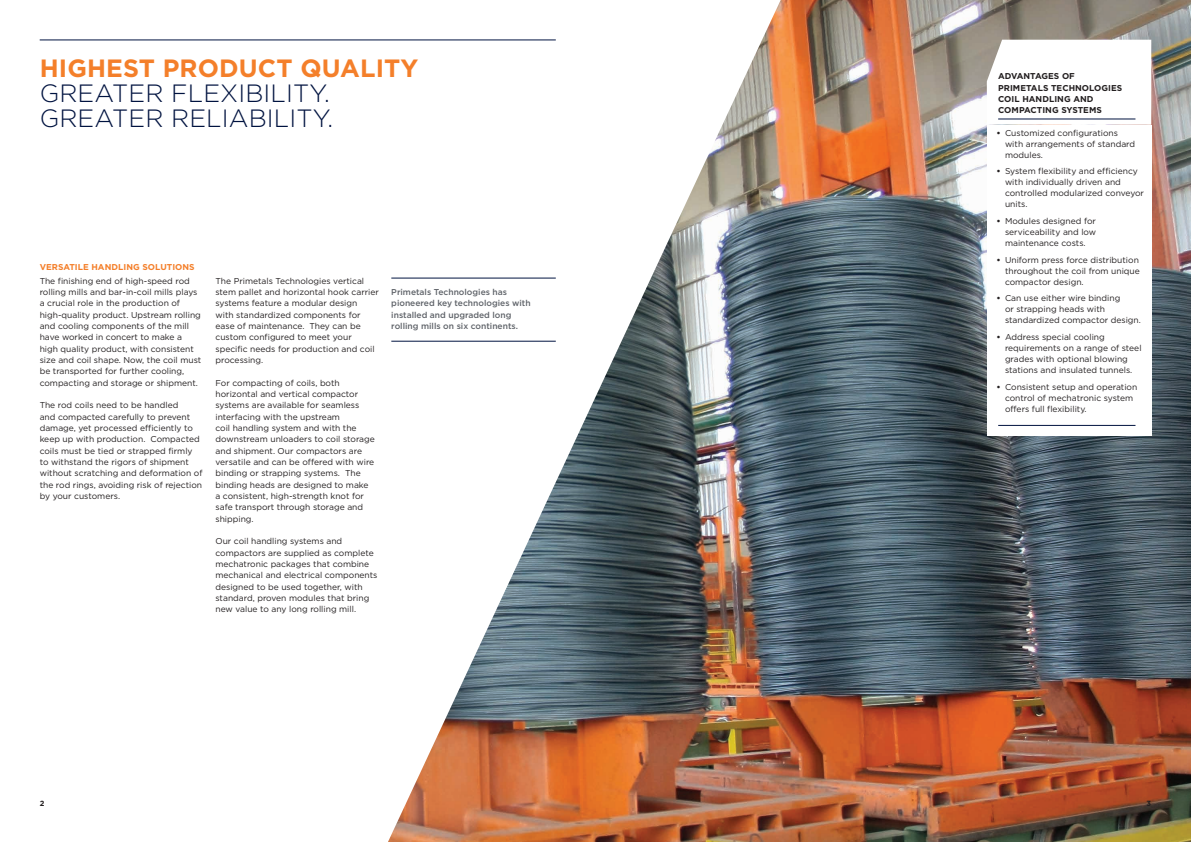
<style>
.page{position:relative;width:1191px;height:842px;background:#fff}
.page>*{position:absolute;margin:0;border:0;box-sizing:border-box;transform-origin:0 0}
._01__Headline_-_Ligh{font:300 25px/25px "Gotham";letter-spacing:.005em;color:#001340}
._01__Copy_-_Book_-_8{font:8.5px/11.3px "Gotham";color:#231f20}
._01__Copy_-_Medium{font:500 8.5px/11.3px "Gotham";color:#5f6369}
._03__Subhead_Bullet{font:700 8.5px/11.3px "Gotham";letter-spacing:.005em;color:#231f20}
._02__Subhead_-_Bold{font:700 8.5px "Gotham";letter-spacing:.005em;color:#f47f2a}
.t1{font:700 7.5px "Gotham";color:#231f20}
.s1{font-weight:700;color:#f47f2a}
.s2{font-weight:700}
</style>
<div class="page">
<img style="left:388px;top:0;width:803px;height:842px">
<hr style="left:40px;top:40px;width:516px;height:1px;background:#001340">
<svg style="left:986px;top:40px;width:165px;height:85px"></svg>
<hr style="left:998px;top:119px;width:137px;height:1px;background:#001340">
<div style="left:986px;top:125px;width:165px;height:311px;background:#fff"></div>
<hr style="left:998px;top:425px;width:137px;height:1px;background:#001340">
<hr style="left:391px;top:341px;width:165px;height:1px;background:#001340">
<hr style="left:391px;top:278px;width:165px;height:1px;background:#001340">
<p class="_01__Headline_-_Ligh" style="left:40px;top:55px;width:380px"><span class="s1">HIGHEST PRODUCT QUALITY<br></span>GREATER FLEXIBILITY.<br>GREATER RELIABILITY.</p>
<p class="_02__Subhead_-_Bold" style="left:40px;top:261px;width:157px">VERSATILE HANDLING SOLUTIONS</p>
<p class="_01__Copy_-_Book_-_8" style="left:40px;top:275px;width:163px">The finishing end of high-speed rod rolling mills and bar-in-coil mills plays a crucial role in the production of high-quality product. Upstream rolling and cooling components of the mill have worked in concert to make a high quality product, with consistent size and coil shape. Now, the coil must be transported for further cooling, compacting and storage or shipment.</p>
<p class="_01__Copy_-_Book_-_8" style="left:40px;top:399px;width:164px">The rod coils need to be handled<br>and compacted carefully to prevent damage, yet processed efficiently to keep up with production. Compacted coils must be tied or strapped firmly to withstand the rigors of shipment without scratching and deformation of the rod rings, avoiding risk of rejection by your customers.</p>
<p class="_01__Copy_-_Book_-_8" style="left:215px;top:275px;width:165px">The Primetals Technologies vertical stem pallet and horizontal hook carrier systems feature a modular design<br>with standardized components for ease of maintenance. They can be custom configured to meet your specific needs for production and coil processing.</p>
<p class="_01__Copy_-_Book_-_8" style="left:215px;top:377px;width:161px">For compacting of coils, both horizontal and vertical compactor systems are available for seamless interfacing with the upstream<br>coil handling system and with the downstream unloaders to coil storage and shipment. Our compactors are versatile and can be offered with wire binding or strapping systems. The binding heads are designed to make a consistent, high-strength knot for safe transport through storage and shipping.</p>
<p class="_01__Copy_-_Book_-_8" style="left:215px;top:535px;width:163px">Our coil handling systems and compactors are supplied as complete mechatronic packages that combine mechanical and electrical components designed to be used together, with standard, proven modules that bring new value to any long rolling mill.</p>
<p class="_01__Copy_-_Medium" style="left:391px;top:286px;width:141px">Primetals Technologies has pioneered key technologies with installed and upgraded long rolling mills on six continents.</p>
<p class="_03__Subhead_Bullet" style="left:998px;top:71px;width:126px">ADVANTAGES OF<br>PRIMETALS TECHNOLOGIES<br>COIL HANDLING AND<br>COMPACTING SYSTEMS</p>
<p class="_01__Copy_-_Book_-_8" style="left:1005px;top:127px;width:132px;line-height:11px;text-indent:-9px"><span class="s2">•</span> Customized configurations with arrangements of standard modules.</p>
<p class="_01__Copy_-_Book_-_8" style="left:1005px;top:166px;width:140px;line-height:11px;text-indent:-9px"><span class="s2">•</span> System flexibility and efficiency with individually driven and controlled modularized conveyor units.</p>
<p class="_01__Copy_-_Book_-_8" style="left:1005px;top:215px;width:93px;line-height:11px;text-align:justify;text-indent:-9px"><span class="s2">•</span> Modules designed for serviceability and low maintenance costs.</p>
<p class="_01__Copy_-_Book_-_8" style="left:1005px;top:254px;width:136px;line-height:11px;text-align:justify;text-indent:-9px"><span class="s2">•</span> Uniform press force distribution throughout the coil from unique compactor design.</p>
<p class="_01__Copy_-_Book_-_8" style="left:1005px;top:293px;width:137px;line-height:11px;text-indent:-9px"><span class="s2">•</span> Can use either wire binding<br>or strapping heads with standardized compactor design.</p>
<p class="_01__Copy_-_Book_-_8" style="left:1005px;top:331px;width:138px;line-height:11px;text-indent:-9px"><span class="s2">•</span> Address special cooling requirements on a range of steel grades with optional blowing stations and insulated tunnels.</p>
<p class="_01__Copy_-_Book_-_8" style="left:1005px;top:381px;width:134px;line-height:11px;text-indent:-9px"><span class="s2">•</span> Consistent setup and operation control of mechatronic system offers full flexibility.</p>
<p class="t1" style="left:40px;top:798px;width:6px">2</p>
<p class="t1" style="left:1146px;top:798px;width:6px">3</p>
</div>
